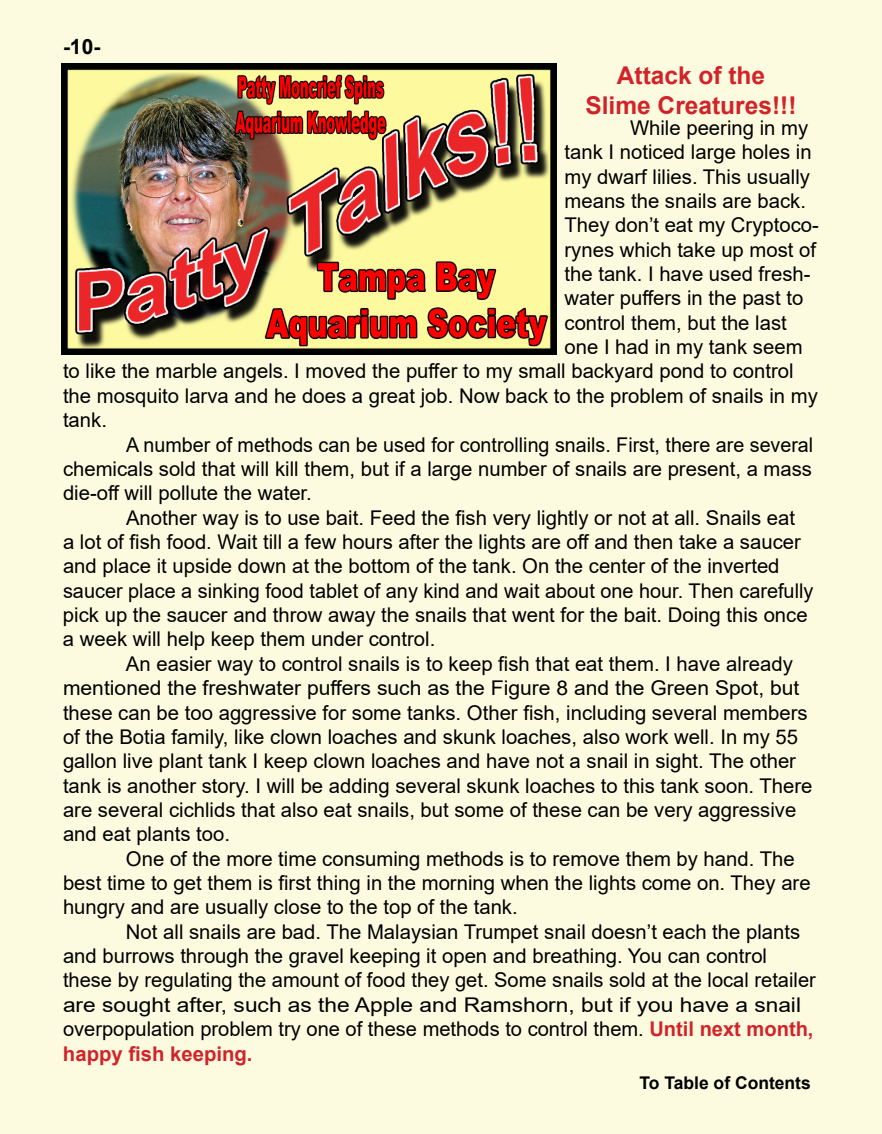
<style>
.page{position:relative;width:882px;height:1134px;background:#fdfbdf}
.page>*{position:absolute;margin:0;border:0;box-sizing:border-box;transform-origin:0 0}
.t1{font:700 24.5px/29.4px "Arial";color:#d2232a;text-align:center}
.t2{font:700 21px "Arial";color:#000}
.t3{font:20.3px "Arial";color:#000}
.t4{font:20.3px "Arial";color:#000;scale:1.04 1}
.t5{font:20.3px "Arial";color:#000;scale:1.12 1}
.t6{font:700 20.3px "Arial";color:#d2232a}
.t7{font:700 17.5px "Arial";color:#000}
.s1{font-weight:700;color:#d2232a}
</style>
<div class="page">
<img style="left:61px;top:63px;width:496px;height:292px">
<p class="t2" style="left:63px;top:32px;width:39px">-10-</p>
<p class="t1" style="left:585px;top:61px;width:213px">Attack of the<br>Slime Creatures!!!</p>
<p class="t3" style="left:630px;top:114px;width:180px">While peering in my</p>
<p class="t3" style="left:565px;top:138px;width:249px">tank I noticed large holes in</p>
<p class="t3" style="left:565px;top:163px;width:247px">my dwarf lilies. This usually</p>
<p class="t3" style="left:565px;top:187px;width:243px">means the snails are back.</p>
<p class="t3" style="left:565px;top:211px;width:256px">They don’t eat my Cryptoco-</p>
<p class="t3" style="left:565px;top:236px;width:253px">rynes which take up most of</p>
<p class="t3" style="left:565px;top:260px;width:247px">the tank. I have used fresh-</p>
<p class="t3" style="left:565px;top:284px;width:240px">water puffers in the past to</p>
<p class="t3" style="left:565px;top:309px;width:224px">control them, but the last</p>
<p class="t3" style="left:565px;top:333px;width:240px">one I had in my tank seem</p>
<p class="t3" style="left:63px;top:357px;width:732px">to like the marble angels. I moved the puffer to my small backyard pond to control</p>
<p class="t3" style="left:63px;top:382px;width:756px">the mosquito larva and he does a great job. Now back to the problem of snails in my</p>
<p class="t3" style="left:63px;top:406px;width:46px">tank.</p>
<p class="t3" style="left:126px;top:430px;width:689px">A number of methods can be used for controlling snails. First, there are several</p>
<p class="t3" style="left:63px;top:455px;width:751px">chemicals sold that will kill them, but if a large number of snails are present, a mass</p>
<p class="t3" style="left:63px;top:479px;width:250px">die-off will pollute the water.</p>
<p class="t3" style="left:126px;top:504px;width:671px">Another way is to use bait. Feed the fish very lightly or not at all. Snails eat</p>
<p class="t3" style="left:63px;top:528px;width:739px">a lot of fish food. Wait till a few hours after the lights are off and then take a saucer</p>
<p class="t3" style="left:63px;top:552px;width:718px">and place it upside down at the bottom of the tank. On the center of the inverted</p>
<p class="t3" style="left:63px;top:577px;width:752px">saucer place a sinking food tablet of any kind and wait about one hour. Then carefully</p>
<p class="t3" style="left:63px;top:601px;width:746px">pick up the saucer and throw away the snails that went for the bait. Doing this once</p>
<p class="t3" style="left:63px;top:625px;width:374px">a week will help keep them under control.</p>
<p class="t3" style="left:126px;top:650px;width:668px">An easier way to control snails is to keep fish that eat them. I have already</p>
<p class="t4" style="left:63px;top:674px;width:710px">mentioned the freshwater puffers such as the Figure 8 and the Green Spot, but</p>
<p class="t3" style="left:63px;top:698px;width:746px">these can be too aggressive for some tanks. Other fish, including several members</p>
<p class="t3" style="left:63px;top:723px;width:737px">of the Botia family, like clown loaches and skunk loaches, also work well. In my 55</p>
<p class="t3" style="left:63px;top:747px;width:735px">gallon live plant tank I keep clown loaches and have not a snail in sight. The other</p>
<p class="t3" style="left:63px;top:772px;width:751px">tank is another story. I will be adding several skunk loaches to this tank soon. There</p>
<p class="t3" style="left:63px;top:796px;width:735px">are several cichlids that also eat snails, but some of these can be very aggressive</p>
<p class="t3" style="left:63px;top:820px;width:169px">and eat plants too.</p>
<p class="t3" style="left:126px;top:845px;width:670px">One of the more time consuming methods is to remove them by hand. The</p>
<p class="t3" style="left:63px;top:869px;width:749px">best time to get them is first thing in the morning when the lights come on. They are</p>
<p class="t3" style="left:63px;top:893px;width:456px">hungry and are usually close to the top of the tank.</p>
<p class="t3" style="left:126px;top:918px;width:676px">Not all snails are bad. The Malaysian Trumpet snail doesn’t each the plants</p>
<p class="t3" style="left:63px;top:942px;width:706px">and burrows through the gravel keeping it open and breathing. You can control</p>
<p class="t3" style="left:63px;top:966px;width:754px">these by regulating the amount of food they get. Some snails sold at the local retailer</p>
<p class="t5" style="left:63px;top:991px;width:660px">are sought after, such as the Apple and Ramshorn, but if you have a snail</p>
<p class="t3" style="left:63px;top:1015px;width:752px">overpopulation problem try one of these methods to control them. <span class="s1">Until next month,</span></p>
<p class="t6" style="left:63px;top:1039px;width:191px">happy fish keeping.</p>
<p class="t7" style="left:639px;top:1071px;width:173px">To Table of Contents</p>
</div>
